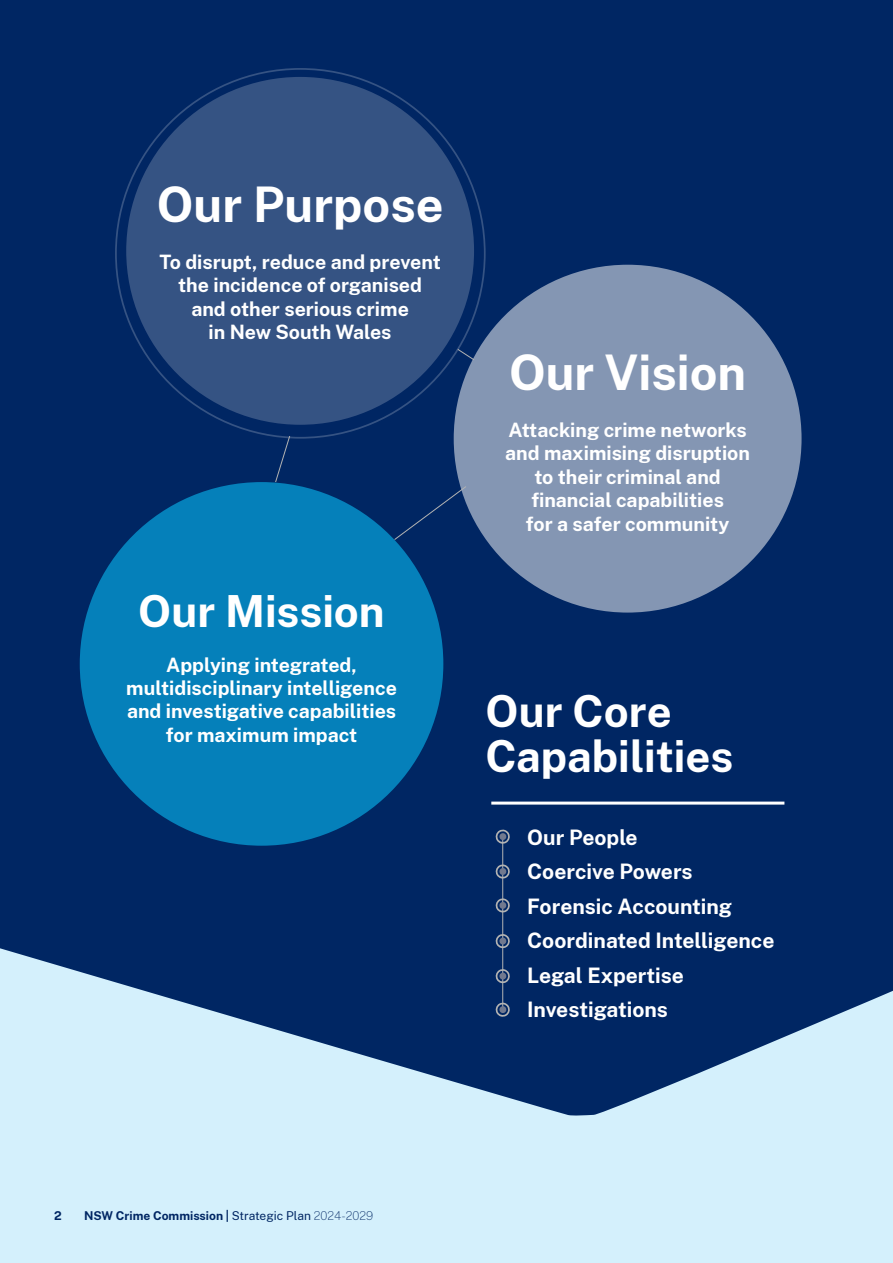
<style>
.page{position:relative;width:893px;height:1263px;background:#fff}
.page>*{position:absolute;margin:0;border:0;box-sizing:border-box;transform-origin:0 0}
.t1{font:700 48.3px "Public Sans";color:#fff}
.t2{font:700 43.5px/45px "Public Sans";color:#fff}
.t3{font:700 21px/34.5px "Public Sans";color:#fff}
.t4{font:700 19.5px/23.4px "Public Sans";color:#fff;text-align:center}
.t5{font:700 12px "Public Sans";color:#002663}
.s1{font-weight:400}
.s2{font-weight:100}
</style>
<div class="page">
<div style="left:0;top:0;width:893px;height:1119px;background:#002663"></div>
<div style="left:126px;top:77px;width:348px;height:348px;background:#355383;border-radius:50%"></div>
<div style="left:454px;top:265px;width:347px;height:348px;background:#8496b3;border-radius:50%"></div>
<svg style="left:457px;top:349px;width:18px;height:11px"></svg>
<svg style="left:275px;top:436px;width:15px;height:46px"></svg>
<hr style="left:491px;top:801px;width:293px;height:3px;background:#fff">
<div style="left:80px;top:482px;width:363px;height:364px;background:#0580ba;border-radius:50%"></div>
<hr style="left:502px;top:837px;width:1px;height:173px;background:#b3b3b3">
<svg style="left:394px;top:486px;width:72px;height:54px"></svg>
<svg style="left:0;top:928px;width:893px;height:335px;fill:#d4f0fc"></svg>
<svg style="left:495px;top:829px;width:15px;height:15px"></svg>
<svg style="left:495px;top:864px;width:15px;height:15px"></svg>
<svg style="left:495px;top:898px;width:15px;height:15px"></svg>
<svg style="left:495px;top:934px;width:16px;height:14px"></svg>
<svg style="left:495px;top:969px;width:16px;height:14px"></svg>
<svg style="left:495px;top:1002px;width:16px;height:15px"></svg>
<h1 class="t1" style="left:157px;top:168px;width:288px">Our Purpose</h1>
<p class="t4" style="left:159px;top:249px;width:283px">To disrupt, reduce and prevent the incidence of organised and other serious crime<br>in New South Wales</p>
<h2 class="t2" style="left:138px;top:585px;width:248px">Our Mission</h2>
<p class="t4" style="left:126px;top:651px;width:272px">Applying integrated, multidisciplinary intelligence and investigative capabilities for maximum impact</p>
<h1 class="t1" style="left:509px;top:336px;width:239px">Our Vision</h1>
<p class="t4" style="left:505px;top:417px;width:246px">Attacking crime networks and maximising disruption to their criminal and financial capabilities<br>for a safer community</p>
<h2 class="t2" style="left:486px;top:686px;width:249px">Our Core<br>Capabilities</h2>
<p class="t3" style="left:527px;top:818px;width:249px">Our People<br>Coercive Powers<br>Forensic Accounting<br>Coordinated Intelligence<br>Legal Expertise<br>Investigations</p>
<p class="t5" style="left:54px;top:1207px;width:9px">2</p>
<p class="t5" style="left:84px;top:1207px;width:290px">NSW Crime Commission | <span class="s1">Strategic Plan</span> <span class="s2">2024-2029</span></p>
</div>
